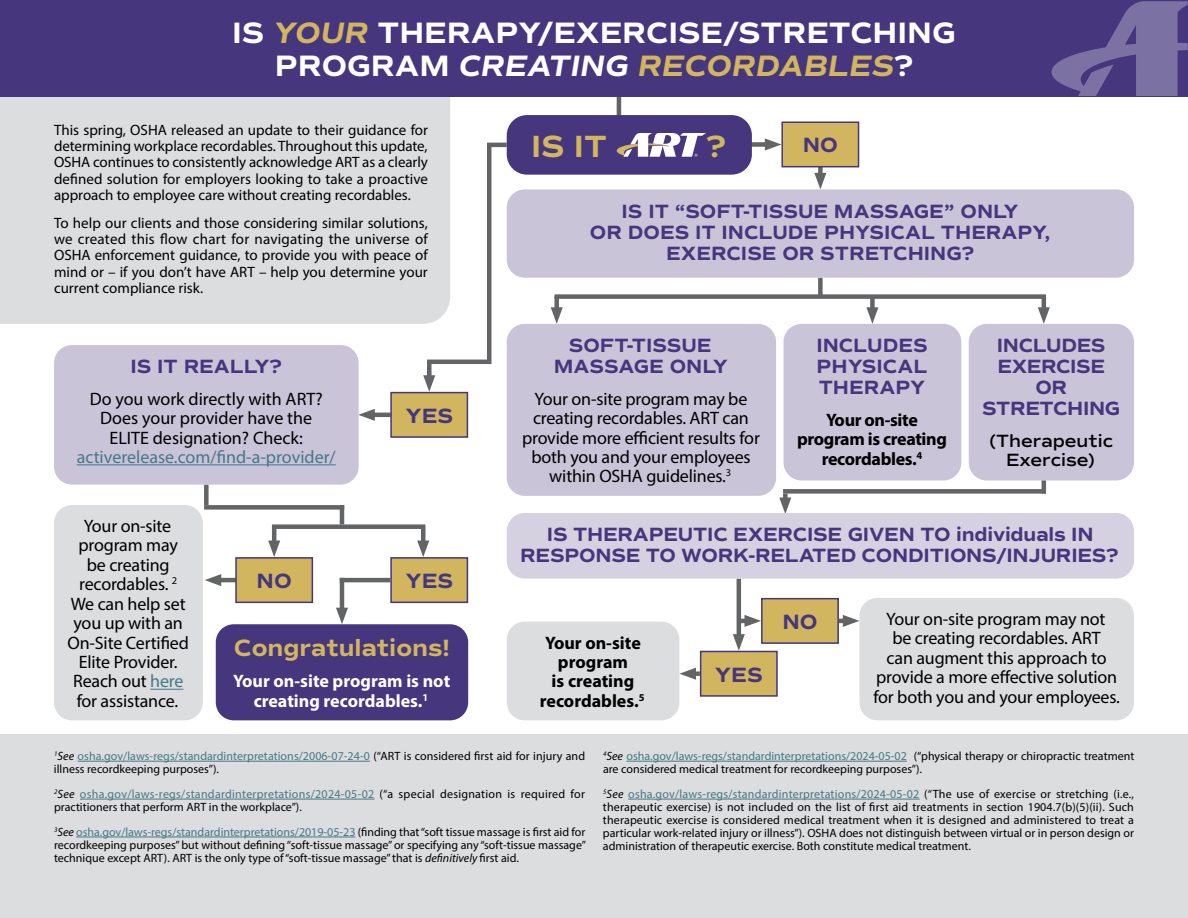
<style>
.page{position:relative;width:1188px;height:918px;background:#fff}
.page>*{position:absolute;margin:0;border:0;box-sizing:border-box;transform-origin:0 0}
.t1{font:700 31.2px "Commuters Sans";color:#d1b55f}
.t2{font:700 30px/32.4px "Commuters Sans";color:#fff;text-align:center}
.t3{font:700 24px "Commuters Sans";color:#d1b55f}
.t4{font:700 21px "Commuters Sans";color:#45367d}
.t5{font:700 19.5px/21px "Commuters Sans";letter-spacing:-.01em;color:#45367d;text-align:center}
.t6{font:18px/19.4px "Myriad Pro";letter-spacing:-.01em;color:#000;text-align:center}
.t7{font:700 18px/19.4px "Myriad Pro";color:#fff;text-align:center}
.t8{font:700 18px/19.4px "Myriad Pro";letter-spacing:-.02em;color:#000;text-align:center}
.t9{font:700 18px/19.4px "Myriad Pro";color:#000;text-align:center}
.t10{font:18px "Myriad Pro";color:#467886}
.t11{font:600 18px/19.4px "Commuters Sans";color:#000;text-align:center}
.t12{font:15px/16.2px "Myriad Pro";color:#000;text-align:justify}
.t13{font:12px/12.9px "Myriad Pro";color:#000}
.t14{font:12px/12.9px "Myriad Pro";letter-spacing:.025em;color:#000}
.s1{font-style:italic;color:#d1b55f}
.s2{font-style:italic}
.s3{color:#467886}
</style>
<div class="page">
<div style="left:0;top:96px;width:450px;height:228px;background:#dcddde"></div>
<hr style="left:617px;top:80px;width:4px;height:42px;background:#636466">
<div style="left:0;top:0;width:1188px;height:96px;background:#45367d"></div>
<div style="left:0;top:735px;width:1188px;height:183px;background:#dcddde"></div>
<div style="left:554px;top:297px;width:5px;height:16px;background:#636466"></div>
<svg style="left:551px;top:307px;width:12px;height:17px"></svg>
<div style="left:870px;top:297px;width:5px;height:16px;background:#636466"></div>
<svg style="left:866px;top:307px;width:12px;height:17px"></svg>
<hr style="left:1042px;top:297px;width:4px;height:16px;background:#636466">
<svg style="left:1038px;top:307px;width:12px;height:17px"></svg>
<div style="left:783px;top:494px;width:5px;height:9px;background:#636466"></div>
<svg style="left:779px;top:498px;width:12px;height:15px"></svg>
<hr style="left:369px;top:413px;width:22px;height:4px;background:#636466">
<svg style="left:359px;top:409px;width:16px;height:12px"></svg>
<hr style="left:215px;top:578px;width:29px;height:4px;background:#636466">
<svg style="left:205px;top:574px;width:16px;height:12px"></svg>
<div style="left:818px;top:278px;width:5px;height:19px;background:#636466"></div>
<hr style="left:737px;top:579px;width:4px;height:61px;background:#636466">
<div style="left:554px;top:294px;width:492px;height:5px;background:#636466"></div>
<div style="left:783px;top:489px;width:263px;height:5px;background:#636466"></div>
<div style="left:204px;top:485px;width:5px;height:20px;background:#636466"></div>
<div style="left:204px;top:505px;width:140px;height:5px;background:#636466"></div>
<hr style="left:340px;top:505px;width:4px;height:19px;background:#636466">
<div style="left:643px;top:142px;width:128px;height:5px;background:#636466"></div>
<div style="left:507px;top:115px;width:245px;height:60px;background:#45367d;border-radius:20px"></div>
<svg style="left:617px;top:133px;width:89px;height:24px"></svg>
<div style="left:54px;top:345px;width:305px;height:140px;background:#cac4d8;border-radius:18px"></div>
<hr style="left:77px;top:464px;width:259px;height:1px;background:#467886">
<div style="left:507px;top:189px;width:627px;height:89px;background:#cac4d8;border-radius:18px"></div>
<div style="left:216px;top:624px;width:252px;height:96px;background:#45367d;border-radius:18px"></div>
<div style="left:507px;top:324px;width:269px;height:172px;background:#cac4d8;border-radius:18px"></div>
<div style="left:784px;top:324px;width:177px;height:156px;background:#cac4d8;border-radius:18px"></div>
<div style="left:969px;top:324px;width:165px;height:156px;background:#cac4d8;border-radius:18px"></div>
<div style="left:507px;top:513px;width:627px;height:66px;background:#d5d1e0;border-radius:18px"></div>
<div style="left:54px;top:505px;width:149px;height:215px;background:#dcddde;border-radius:18px"></div>
<hr style="left:150px;top:689px;width:33px;height:1px;background:#467886">
<div style="left:859px;top:598px;width:275px;height:122px;background:#dcddde;border-radius:18px"></div>
<div style="left:507px;top:622px;width:172px;height:98px;background:#dcddde;border-radius:18px"></div>
<svg style="left:679px;top:597px;width:180px;height:100px"></svg>
<svg style="left:765px;top:121px;width:95px;height:68px"></svg>
<svg style="left:235px;top:522px;width:234px;height:102px"></svg>
<hr style="left:1042px;top:480px;width:4px;height:14px;background:#636466">
<hr style="left:78px;top:761px;width:292px;height:1px;background:#467886">
<hr style="left:80px;top:799px;width:295px;height:1px;background:#467886">
<hr style="left:76px;top:837px;width:279px;height:1px;background:#467886">
<hr style="left:626px;top:761px;width:281px;height:1px;background:#467886">
<hr style="left:628px;top:799px;width:292px;height:1px;background:#467886">
<svg style="left:1052px;top:1px;width:136px;height:95px"></svg>
<svg style="left:390px;top:140px;width:121px;height:299px"></svg>
<h2 class="t2" style="left:232px;top:17px;width:725px">IS <span class="s1">YOUR</span> THERAPY/EXERCISE/STRETCHING<br>PROGRAM <span class="s2">CREATING</span> <span class="s1">RECORDABLES</span>?</h2>
<p class="t12" style="left:54px;top:122px;width:376px">This spring, OSHA released an update to their guidance for determining workplace recordables. Throughout this update, OSHA continues to consistently acknowledge ART as a clearly defined solution for employers looking to take a proactive approach to employee care without creating recordables.</p>
<p class="t12" style="left:54px;top:215px;width:375px">To help our clients and those considering similar solutions, we created this flow chart for navigating the universe of OSHA enforcement guidance, to provide you with peace of mind or – if you don’t have ART – help you determine your current compliance risk.</p>
<h3 class="t5" style="left:130px;top:356px;width:153px">IS IT REALLY?</h3>
<h3 class="t6" style="left:90px;top:389px;width:235px">Do you work directly with ART?<br>Does your provider have the<br>ELITE designation? Check:</h3>
<h3 class="t10" style="left:77px;top:446px;width:261px">activerelease.com/find-a-provider/</h3>
<h3 class="t4" style="left:405px;top:403px;width:49px">YES</h3>
<h3 class="t6" style="left:68px;top:516px;width:123px">Your on-site program may be creating recordables. <sup>2<br></sup>We can help set you up with an<br>On-Site Certified<br>Elite Provider.<br>Reach out <span class="s3">here </span>for assistance.</h3>
<h3 class="t4" style="left:257px;top:568px;width:37px">NO</h3>
<h3 class="t4" style="left:405px;top:568px;width:49px">YES</h3>
<h3 class="t3" style="left:234px;top:633px;width:218px">Congratulations!</h3>
<h3 class="t7" style="left:233px;top:671px;width:218px">Your on-site program is not creating recordables.<sup>1</sup></h3>
<h1 class="t1" style="left:531px;top:127px;width:77px">IS IT</h1>
<h1 class="t1" style="left:706px;top:127px;width:21px">?</h1>
<h3 class="t4" style="left:803px;top:132px;width:37px">NO</h3>
<h3 class="t5" style="left:590px;top:201px;width:462px">IS IT “SOFT-TISSUE MASSAGE” ONLY<br>OR DOES IT INCLUDE PHYSICAL THERAPY,<br>EXERCISE OR STRETCHING?</h3>
<h3 class="t5" style="left:554px;top:335px;width:176px">SOFT-TISSUE<br>MASSAGE ONLY</h3>
<h3 class="t6" style="left:522px;top:389px;width:239px">Your on-site program may be creating recordables. ART can provide more efficient results for both you and your employees within OSHA guidelines.<sup>3</sup></h3>
<h3 class="t5" style="left:816px;top:335px;width:113px;text-align:justify">INCLUDES PHYSICAL THERAPY</h3>
<h3 class="t8" style="left:797px;top:409px;width:151px">Your on-site program is creating recordables.<sup>4</sup></h3>
<h3 class="t5" style="left:982px;top:335px;width:140px">INCLUDES<br>EXERCISE<br>OR<br>STRETCHING</h3>
<h3 class="t11" style="left:989px;top:431px;width:125px">(Therapeutic<br>Exercise)</h3>
<h3 class="t5" style="left:520px;top:524px;width:600px">IS THERAPEUTIC EXERCISE GIVEN TO individuals IN<br>RESPONSE TO WORK-RELATED CONDITIONS/INJURIES?</h3>
<h3 class="t9" style="left:540px;top:632px;width:106px">Your on-site program<br>is creating recordables.<sup>5</sup></h3>
<h3 class="t4" style="left:715px;top:662px;width:49px">YES</h3>
<h3 class="t4" style="left:782px;top:609px;width:37px">NO</h3>
<h3 class="t6" style="left:873px;top:609px;width:248px">Your on-site program may not<br>be creating recordables. ART<br>can augment this approach to provide a more effective solution for both you and your employees.</h3>
<p class="t13" style="left:54px;top:749px;width:533px"><sup>1</sup><span class="s2">See</span> <span class="s3">osha.gov/laws-regs/standardinterpretations/2006-07-24-0</span> (“ART is considered first aid for injury and illness recordkeeping purposes”).</p>
<p class="t14" style="left:54px;top:787px;width:533px"><sup>2</sup><span class="s2">See</span> <span class="s3">osha.gov/laws-regs/standardinterpretations/2024-05-02</span> (“a special designation is required for practitioners that perform ART in the workplace”).</p>
<p class="t13" style="left:54px;top:825px;width:533px;text-align:justify"><sup>3</sup><span class="s2">See</span> <span class="s3">osha.gov/laws-regs/standardinterpretations/2019-05-23</span> (finding that “soft tissue massage is first aid for recordkeeping purposes” but without defining “soft-tissue massage” or specifying any “soft-tissue massage” technique except ART). ART is the only type of “soft-tissue massage” that is <span class="s2">definitively</span> first aid.</p>
<p class="t13" style="left:603px;top:749px;width:533px"><sup>4</sup><span class="s2">See</span> <span class="s3">osha.gov/laws-regs/standardinterpretations/2024-05-02</span> (“physical therapy or chiropractic treatment are considered medical treatment for recordkeeping purposes”).</p>
<p class="t13" style="left:603px;top:787px;width:533px;text-align:justify"><sup>5</sup><span class="s2">See</span> <span class="s3">osha.gov/laws-regs/standardinterpretations/2024-05-02</span> (“The use of exercise or stretching (i.e., therapeutic exercise) is not included on the list of first aid treatments in section 1904.7(b)(5)(ii). Such therapeutic exercise is considered medical treatment when it is designed and administered to treat a particular work-related injury or illness”). OSHA does not distinguish between virtual or in person design or administration of therapeutic exercise. Both constitute medical treatment.</p>
</div>
